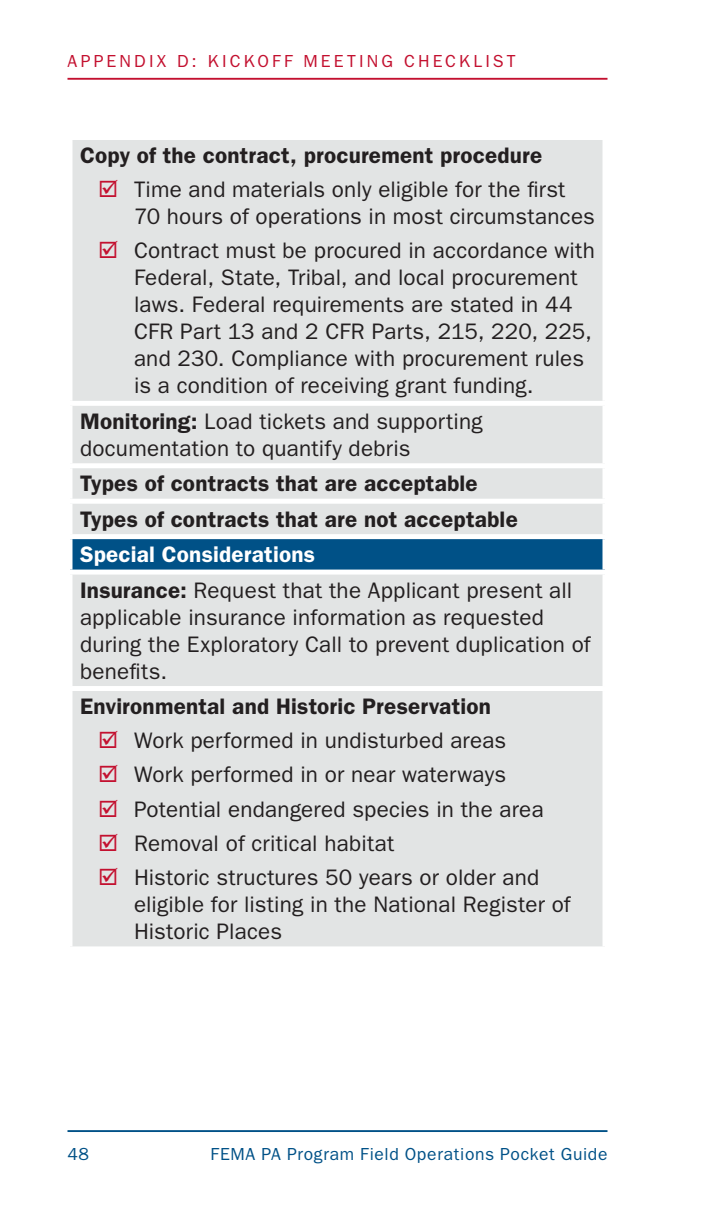
<style>
.page{position:relative;width:720px;height:1215px;background:#fff}
.page>*{position:absolute;margin:0;border:0;box-sizing:border-box;transform-origin:0 0}
.Table_cell{font:22.5px/27px "ITC Franklin Gothic Std";letter-spacing:.01em;color:#231f20}
.Table_Cell_Bold{font:600 22.5px "ITC Franklin Gothic Std";letter-spacing:.01em;color:#231f20}
.Table_Cell_Bold-2{font:22.5px/27px "ITC Franklin Gothic Std";letter-spacing:.01em;color:#231f20}
.Table_Reverse{font:600 22.5px "ITC Franklin Gothic Std";letter-spacing:.01em;color:#fff}
.t1{font:17.5px "ITC Franklin Gothic Std";letter-spacing:.035em;color:#005187}
.t2{font:17.5px "ITC Franklin Gothic Std";letter-spacing:.185em;color:#c3102f}
.s1{font-weight:600}
</style>
<div class="page">
<hr style="left:68px;top:1130px;width:540px;height:2px;background:#005187">
<hr style="left:68px;top:78px;width:540px;height:2px;background:#c3102f">
<div style="left:72px;top:140px;width:530px;height:806px;background:#e2e4e4"></div>
<div style="left:70px;top:537px;width:535px;height:35px;background:#005187"></div>
<div style="left:68px;top:401px;width:540px;height:5px;background:#fff"></div>
<div style="left:68px;top:463px;width:540px;height:5px;background:#fff"></div>
<div style="left:68px;top:499px;width:540px;height:5px;background:#fff"></div>
<div style="left:68px;top:534px;width:540px;height:5px;background:#fff"></div>
<hr style="left:68px;top:539px;width:4px;height:31px;background:#fff">
<div style="left:602px;top:539px;width:6px;height:31px;background:#fff"></div>
<div style="left:68px;top:570px;width:540px;height:5px;background:#fff"></div>
<div style="left:68px;top:686px;width:540px;height:5px;background:#fff"></div>
<svg style="left:100px;top:180px;width:17px;height:17px"></svg>
<svg style="left:100px;top:241px;width:17px;height:17px"></svg>
<svg style="left:100px;top:731px;width:17px;height:17px"></svg>
<svg style="left:100px;top:765px;width:17px;height:17px"></svg>
<svg style="left:100px;top:799px;width:17px;height:18px"></svg>
<svg style="left:100px;top:833px;width:17px;height:18px"></svg>
<svg style="left:100px;top:868px;width:17px;height:17px"></svg>
<p class="t2" style="left:68px;top:51px;width:450px">APPENDIX D: KICKOFF MEETING CHECKLIST</p>
<p class="Table_Cell_Bold" style="left:80px;top:142px;width:464px">Copy of the contract, procurement procedure</p>
<p class="Table_cell" style="left:134px;top:176px;width:463px">Time and materials only eligible for the first<br>70 hours of operations in most circumstances</p>
<p class="Table_cell" style="left:134px;top:237px;width:462px">Contract must be procured in accordance with Federal, State, Tribal, and local procurement laws. Federal requirements are stated in 44<br>CFR Part 13 and 2 CFR Parts, 215, 220, 225, and 230. Compliance with procurement rules is a condition of receiving grant funding.</p>
<p class="Table_Cell_Bold-2" style="left:80px;top:408px;width:404px"><span class="s1">Monitoring:</span> Load tickets and supporting documentation to quantify debris</p>
<p class="Table_Cell_Bold" style="left:80px;top:470px;width:399px">Types of contracts that are acceptable</p>
<p class="Table_Cell_Bold" style="left:80px;top:506px;width:439px">Types of contracts that are not acceptable</p>
<p class="Table_Reverse" style="left:80px;top:541px;width:237px">Special Considerations</p>
<p class="Table_cell" style="left:80px;top:577px;width:512px"><span class="s1">Insurance:</span> Request that the Applicant present all applicable insurance information as requested during the Exploratory Call to prevent duplication of benefits.</p>
<p class="Table_Cell_Bold" style="left:80px;top:693px;width:413px">Environmental and Historic Preservation</p>
<p class="Table_cell" style="left:134px;top:727px;width:374px">Work performed in undisturbed areas</p>
<p class="Table_cell" style="left:134px;top:761px;width:374px">Work performed in or near waterways</p>
<p class="Table_cell" style="left:134px;top:796px;width:411px">Potential endangered species in the area</p>
<p class="Table_cell" style="left:134px;top:830px;width:262px">Removal of critical habitat</p>
<p class="Table_cell" style="left:134px;top:864px;width:438px">Historic structures 50 years or older and eligible for listing in the National Register of<br>Historic Places</p>
<p class="t1" style="left:68px;top:1144px;width:23px">48</p>
<p class="t1" style="left:211px;top:1144px;width:398px">FEMA PA Program Field Operations Pocket Guide</p>
</div>
